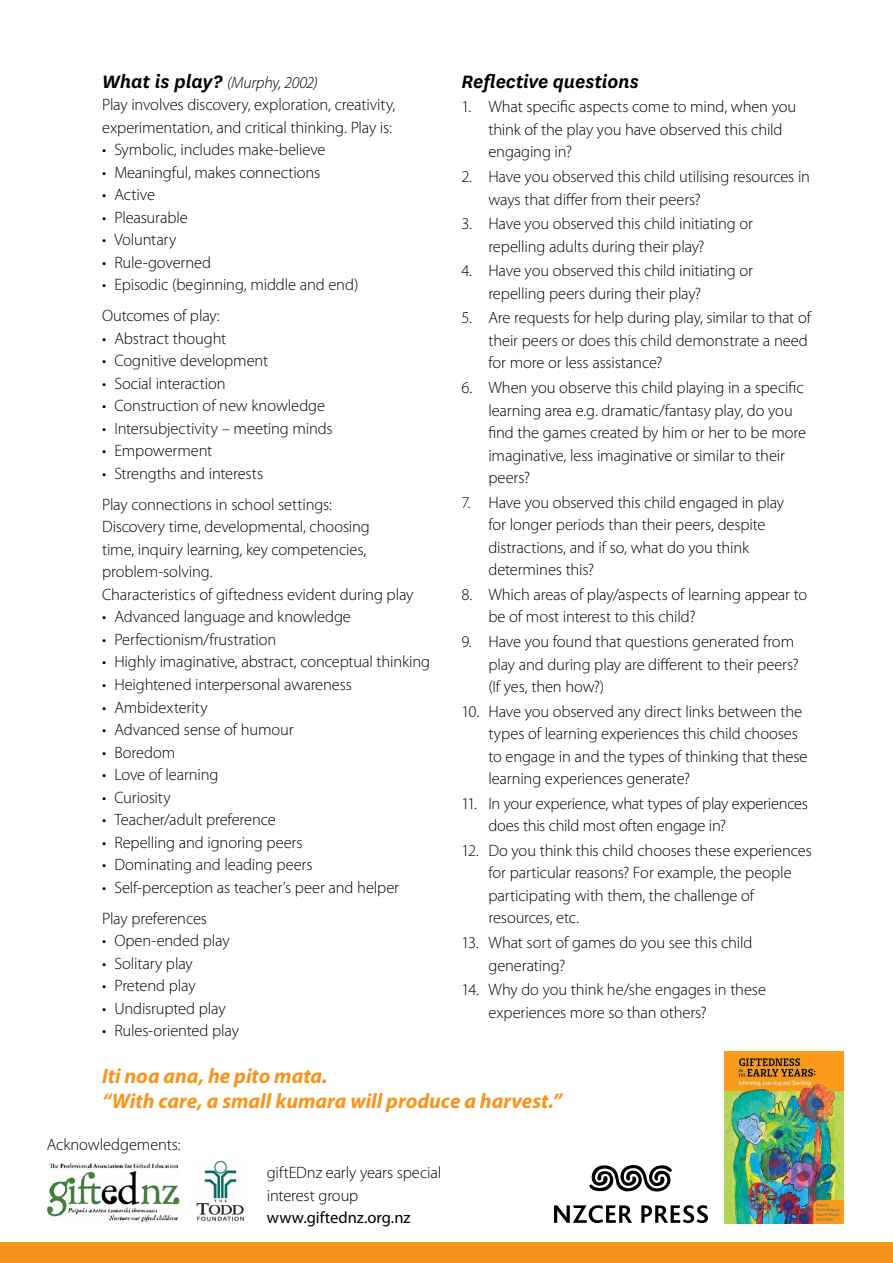
<style>
.page{position:relative;width:893px;height:1263px;background:#fff}
.page>*{position:absolute;margin:0;border:0;box-sizing:border-box;transform-origin:0 0}
.t1{font:italic 700 21px/25.2px "Myriad Pro";color:#f7941e}
.t2{font:italic 600 21px "National";letter-spacing:-.005em;color:#000}
.t3{font:300 16.5px/22.5px "Myriad Pro";letter-spacing:-.01em;color:#000}
.t4{font:16.5px "Myriad Pro";color:#000}
.s1{font-family:"National";font-weight:600;font-style:italic;font-size:21px}
.s2{font-style:italic}
</style>
<div class="page">
<div style="left:1px;top:1243px;width:892px;height:20px;background:#f7941e"></div>
<img style="left:724px;top:1052px;width:119px;height:171px">
<img style="left:47px;top:1163px;width:133px;height:59px">
<img style="left:196px;top:1160px;width:48px;height:62px">
<svg style="left:554px;top:1165px;width:154px;height:58px"></svg>
<p class="t3" style="left:102px;top:71px;width:295px"><span class="s1">What is play?</span> <span class="s2">(Murphy, 2002)<br></span>Play involves discovery, exploration, creativity, experimentation, and critical thinking. Play is:</p>
<p class="t3" style="left:102px;top:138px;width:225px">• Symbolic, includes make-believe</p>
<p class="t3" style="left:102px;top:161px;width:220px">• Meaningful, makes connections</p>
<p class="t3" style="left:102px;top:183px;width:54px">• Active</p>
<p class="t3" style="left:102px;top:206px;width:87px">• Pleasurable</p>
<p class="t3" style="left:102px;top:228px;width:76px">• Voluntary</p>
<p class="t3" style="left:102px;top:251px;width:111px">• Rule-governed</p>
<p class="t3" style="left:102px;top:269px;width:258px;line-height:31px">• Episodic (beginning, middle and end)<br>Outcomes of play:</p>
<p class="t3" style="left:102px;top:327px;width:126px">• Abstract thought</p>
<p class="t3" style="left:102px;top:349px;width:168px">• Cognitive development</p>
<p class="t3" style="left:102px;top:372px;width:125px">• Social interaction</p>
<p class="t3" style="left:102px;top:394px;width:225px">• Construction of new knowledge</p>
<p class="t3" style="left:102px;top:417px;width:232px">• Intersubjectivity – meeting minds</p>
<p class="t3" style="left:102px;top:439px;width:112px">• Empowerment</p>
<p class="t3" style="left:102px;top:458px;width:231px;line-height:31px">• Strengths and interests<br>Play connections in school settings:</p>
<p class="t3" style="left:102px;top:515px;width:313px">Discovery time, developmental, choosing<br>time, inquiry learning, key competencies, problem-solving.<br>Characteristics of giftedness evident during play</p>
<p class="t3" style="left:102px;top:605px;width:250px">• Advanced language and knowledge</p>
<p class="t3" style="left:102px;top:628px;width:176px">• Perfectionism/frustration</p>
<p class="t3" style="left:102px;top:650px;width:330px">• Highly imaginative, abstract, conceptual thinking</p>
<p class="t3" style="left:102px;top:673px;width:251px">• Heightened interpersonal awareness</p>
<p class="t3" style="left:102px;top:696px;width:107px">• Ambidexterity</p>
<p class="t3" style="left:102px;top:718px;width:193px">• Advanced sense of humour</p>
<p class="t3" style="left:102px;top:741px;width:75px">• Boredom</p>
<p class="t3" style="left:102px;top:763px;width:118px">• Love of learning</p>
<p class="t3" style="left:102px;top:786px;width:70px">• Curiosity</p>
<p class="t3" style="left:102px;top:808px;width:175px">• Teacher/adult preference</p>
<p class="t3" style="left:102px;top:831px;width:202px">• Repelling and ignoring peers</p>
<p class="t3" style="left:102px;top:853px;width:212px">• Dominating and leading peers</p>
<p class="t3" style="left:102px;top:871px;width:299px;line-height:31px">• Self-perception as teacher’s peer and helper<br>Play preferences</p>
<p class="t3" style="left:102px;top:929px;width:129px">• Open-ended play</p>
<p class="t3" style="left:102px;top:952px;width:92px">• Solitary play</p>
<p class="t3" style="left:102px;top:974px;width:95px">• Pretend play</p>
<p class="t3" style="left:102px;top:997px;width:125px">• Undisrupted play</p>
<p class="t3" style="left:102px;top:1019px;width:138px">• Rules-oriented play</p>
<p class="t2" style="left:461px;top:67px;width:179px">Reflective questions</p>
<p class="t3" style="left:488px;top:95px;width:309px;text-indent:-27px">1. What specific aspects come to mind, when you think of the play you have observed this child engaging in?</p>
<p class="t3" style="left:488px;top:165px;width:323px;text-indent:-27px">2. Have you observed this child utilising resources in ways that differ from their peers?</p>
<p class="t3" style="left:488px;top:212px;width:266px;text-indent:-27px">3. Have you observed this child initiating or repelling adults during their play?</p>
<p class="t3" style="left:488px;top:259px;width:266px;text-indent:-27px">4. Have you observed this child initiating or repelling peers during their play?</p>
<p class="t3" style="left:488px;top:306px;width:324px;text-indent:-27px">5. Are requests for help during play, similar to that of their peers or does this child demonstrate a need for more or less assistance?</p>
<p class="t3" style="left:488px;top:376px;width:319px;text-indent:-27px">6. When you observe this child playing in a specific learning area e.g. dramatic/fantasy play, do you find the games created by him or her to be more imaginative, less imaginative or similar to their peers?</p>
<p class="t3" style="left:488px;top:491px;width:297px;text-indent:-27px">7. Have you observed this child engaged in play for longer periods than their peers, despite distractions, and if so, what do you think determines this?</p>
<p class="t3" style="left:488px;top:583px;width:320px;text-indent:-27px">8. Which areas of play/aspects of learning appear to be of most interest to this child?</p>
<p class="t3" style="left:488px;top:630px;width:312px;text-indent:-27px">9. Have you found that questions generated from play and during play are different to their peers? (If yes, then how?)</p>
<p class="t3" style="left:488px;top:700px;width:321px;text-indent:-27px">10. Have you observed any direct links between the types of learning experiences this child chooses to engage in and the types of thinking that these learning experiences generate?</p>
<p class="t3" style="left:488px;top:792px;width:321px;text-indent:-27px">11. In your experience, what types of play experiences does this child most often engage in?</p>
<p class="t3" style="left:488px;top:839px;width:325px;text-indent:-27px">12. Do you think this child chooses these experiences for particular reasons? For example, the people participating with them, the challenge of resources, etc.</p>
<p class="t3" style="left:488px;top:931px;width:266px;text-indent:-27px">13. What sort of games do you see this child generating?</p>
<p class="t3" style="left:488px;top:978px;width:279px;text-indent:-27px">14. Why do you think he/she engages in these experiences more so than others?</p>
<p class="t1" style="left:102px;top:1062px;width:462px">Iti noa ana, he pito mata.<br>“With care, a small kumara will produce a harvest.”</p>
<p class="t3" style="left:47px;top:1133px;width:135px">Acknowledgements:</p>
<p class="t3" style="left:267px;top:1161px;width:176px">giftEDnz early years special interest group</p>
<p class="t4" style="left:267px;top:1207px;width:145px">www.giftednz.org.nz</p>
</div>
